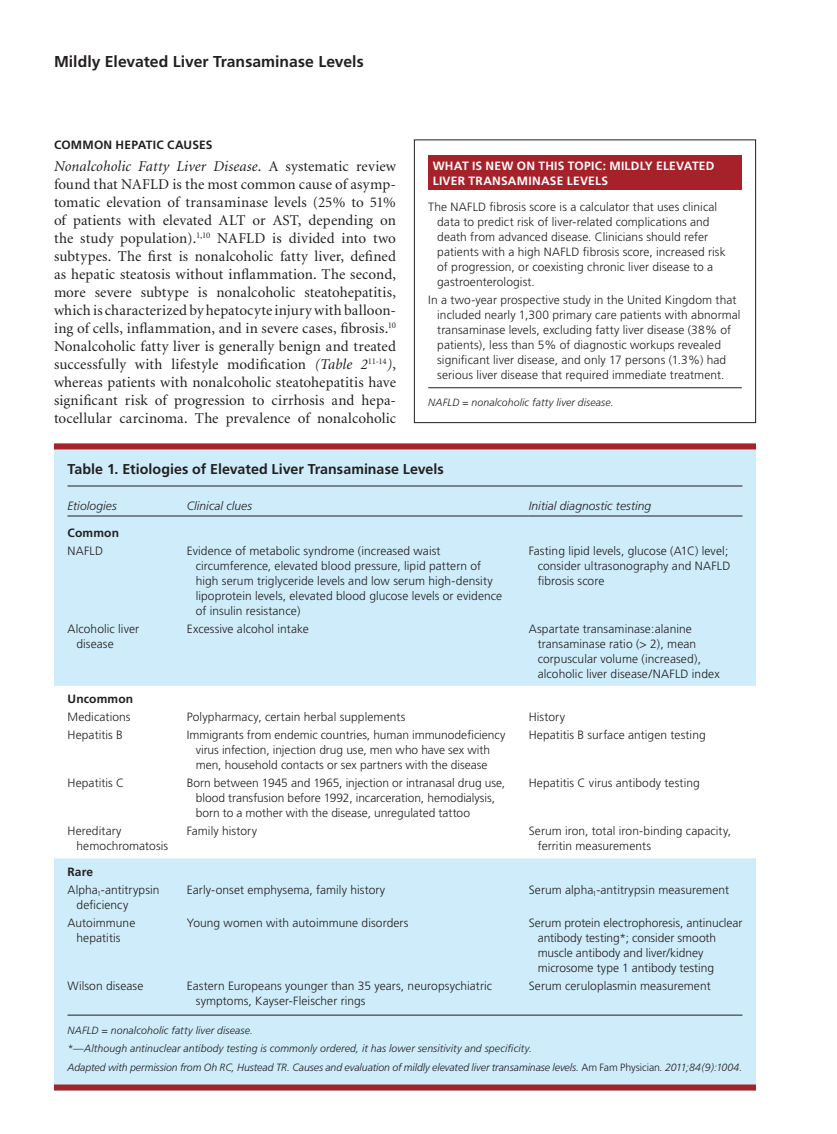
<style>
.page{position:relative;width:837px;height:1134px;background:#fff}
.page>*{position:absolute;margin:0;border:0;box-sizing:border-box;transform-origin:0 0}
.t1{font:700 15.75px "Frutiger";color:#231f20}
.body_noindent{font:15px/18px "Minion";letter-spacing:.005em;color:#231f20;text-align:justify}
.table_title{font:700 14.25px "Frutiger";color:#231f20}
.table_data{font:300 12px/15px "Frutiger";letter-spacing:.005em;color:#231f20}
.table_title_SORT{font:700 12px/15px "Frutiger";letter-spacing:.02em;color:#fff}
.table_head1{font:italic 300 12px "Frutiger";letter-spacing:.005em;color:#231f20}
.head2{font:700 12px "Frutiger";letter-spacing:.015em;color:#231f20}
.table_data-2{font:700 12px "Frutiger";letter-spacing:.015em;color:#231f20}
.table_fig_note{font:italic 300 10.5px "Frutiger";letter-spacing:.01em;color:#231f20}
.table_note_rule{font:italic 300 10.5px "Frutiger";letter-spacing:-.005em;color:#231f20}
.s1{font-style:italic}
.s2{font-style:normal}
</style>
<div class="page">
<div style="left:54px;top:443px;width:702px;height:647px;background:#ceecf9"></div>
<div style="left:54px;top:686px;width:702px;height:172px;background:#fff"></div>
<div style="left:54px;top:443px;width:702px;height:6px;background:#a62129"></div>
<hr style="left:68px;top:486px;width:674px;height:1px;background:#231f20">
<hr style="left:68px;top:516px;width:119px;height:1px;background:#231f20">
<hr style="left:187px;top:516px;width:342px;height:1px;background:#231f20">
<hr style="left:529px;top:516px;width:213px;height:1px;background:#231f20">
<hr style="left:68px;top:1015px;width:674px;height:1px;background:#231f20">
<div style="left:54px;top:1084px;width:702px;height:6px;background:#a62129"></div>
<div style="left:428px;top:155px;width:314px;height:35px;background:#a62129"></div>
<hr style="left:428px;top:387px;width:314px;height:1px;background:#231f20">
<div style="left:414px;top:140px;width:342px;height:283px;border:1px solid #231f20"></div>
<h1 class="t1" style="left:54px;top:53px;width:311px">Mildly Elevated Liver Transaminase Levels</h1>
<p class="head2" style="left:54px;top:137px;width:160px">COMMON HEPATIC CAUSES</p>
<p class="body_noindent" style="left:54px;top:158px;width:344px"><span class="s1">Nonalcoholic Fatty Liver Disease</span>. A systematic review found that NAFLD is the most common cause of asymp&shy;tomatic elevation of transaminase levels (25% to 51% of patients with elevated ALT or AST, depending on the study population).<sup>1,10</sup> NAFLD is divided into two subtypes. The first is nonalcoholic fatty liver, defined as hepatic steatosis without inflammation. The second, more severe subtype is nonalcoholic steatohepatitis, which is characterized by hepatocyte injury with balloon&shy;ing of cells, inflammation, and in severe cases, fibrosis.<sup>10<br></sup>Nonalcoholic fatty liver is generally benign and treated successfully with lifestyle modification <span class="s1">(Table 2</span><sup>11-14</sup><span class="s1">)</span>, whereas patients with nonalcoholic steatohepatitis have significant risk of progression to cirrhosis and hepa&shy;tocellular carcinoma. The prevalence of nonalcoholic</p>
<p class="table_title" style="left:68px;top:460px;width:378px">Table 1. Etiologies of Elevated Liver Transaminase Levels</p>
<p class="table_head1" style="left:68px;top:499px;width:51px">Etiologies</p>
<p class="table_head1" style="left:187px;top:499px;width:67px">Clinical clues</p>
<p class="table_head1" style="left:529px;top:499px;width:124px">Initial diagnostic testing</p>
<p class="table_data-2" style="left:68px;top:525px;width:53px">Common</p>
<p class="table_data" style="left:68px;top:543px;width:37px">NAFLD</p>
<p class="table_data" style="left:196px;top:543px;width:308px;text-indent:-9px">Evidence of metabolic syndrome (increased waist circumference, elevated blood pressure, lipid pattern of high serum triglyceride levels and low serum high-density lipoprotein levels, elevated blood glucose levels or evidence of insulin resistance)</p>
<p class="table_data" style="left:538px;top:543px;width:194px;text-indent:-9px">Fasting lipid levels, glucose (A1C) level; consider ultrasonography and NAFLD fibrosis score</p>
<p class="table_data" style="left:76px;top:621px;width:64px;text-indent:-9px">Alcoholic liver disease</p>
<p class="table_data" style="left:187px;top:621px;width:124px">Excessive alcohol intake</p>
<p class="table_data" style="left:538px;top:621px;width:183px;text-indent:-9px">Aspartate transaminase:alanine transaminase ratio (&gt; 2), mean corpuscular volume (increased), alcoholic liver disease/NAFLD index</p>
<p class="table_data-2" style="left:68px;top:692px;width:67px">Uncommon</p>
<p class="table_data" style="left:68px;top:710px;width:65px">Medications</p>
<p class="table_data" style="left:187px;top:710px;width:220px">Polypharmacy, certain herbal supplements</p>
<p class="table_data" style="left:529px;top:710px;width:38px">History</p>
<p class="table_data" style="left:68px;top:728px;width:57px">Hepatitis B</p>
<p class="table_data" style="left:196px;top:728px;width:311px;text-indent:-9px">Immigrants from endemic countries, human immunodeficiency virus infection, injection drug use, men who have sex with men, household contacts or sex partners with the disease</p>
<p class="table_data" style="left:529px;top:728px;width:179px">Hepatitis B surface antigen testing</p>
<p class="table_data" style="left:68px;top:776px;width:58px">Hepatitis C</p>
<p class="table_data" style="left:196px;top:776px;width:311px;text-indent:-9px">Born between 1945 and 1965, injection or intranasal drug use, blood transfusion before 1992, incarceration, hemodialysis, born to a mother with the disease, unregulated tattoo</p>
<p class="table_data" style="left:529px;top:776px;width:173px">Hepatitis C virus antibody testing</p>
<p class="table_data" style="left:76px;top:824px;width:93px;text-indent:-9px">Hereditary hemochromatosis</p>
<p class="table_data" style="left:187px;top:824px;width:72px">Family history</p>
<p class="table_data" style="left:538px;top:824px;width:195px;text-indent:-9px">Serum iron, total iron-binding capacity, ferritin measurements</p>
<p class="table_data-2" style="left:68px;top:864px;width:27px">Rare</p>
<p class="table_data" style="left:76px;top:882px;width:85px;text-indent:-9px">Alpha<sub>1</sub>-antitrypsin deficiency</p>
<p class="table_data" style="left:187px;top:882px;width:200px">Early-onset emphysema, family history</p>
<p class="table_data" style="left:529px;top:882px;width:202px">Serum alpha<sub>1</sub>-antitrypsin measurement</p>
<p class="table_data" style="left:68px;top:915px;width:69px;text-align:center">Autoimmune hepatitis</p>
<p class="table_data" style="left:187px;top:915px;width:223px">Young women with autoimmune disorders</p>
<p class="table_data" style="left:538px;top:915px;width:206px;text-indent:-9px">Serum protein electrophoresis, antinuclear antibody testing*; consider smooth muscle antibody and liver/kidney microsome type 1 antibody testing</p>
<p class="table_data" style="left:68px;top:978px;width:77px">Wilson disease</p>
<p class="table_data" style="left:196px;top:978px;width:298px;text-indent:-9px">Eastern Europeans younger than 35 years, neuropsychiatric symptoms, Kayser-Fleischer rings</p>
<p class="table_data" style="left:529px;top:978px;width:183px">Serum ceruloplasmin measurement</p>
<p class="table_fig_note" style="left:68px;top:1024px;width:187px">NAFLD = nonalcoholic fatty liver disease.</p>
<p class="table_fig_note" style="left:68px;top:1043px;width:466px">*—Although antinuclear antibody testing is commonly ordered, it has lower sensitivity and specificity.</p>
<p class="table_note_rule" style="left:68px;top:1061px;width:677px">Adapted with permission from Oh RC, Hustead TR. Causes and evaluation of mildly elevated liver transaminase levels. <span class="s2">Am Fam Physician</span>. 2011;84(9):1004.</p>
<p class="table_title_SORT" style="left:433px;top:159px;width:283px">WHAT IS NEW ON THIS TOPIC: MILDLY ELEVATED<br>LIVER TRANSAMINASE LEVELS</p>
<p class="table_data" style="left:437px;top:199px;width:290px;text-indent:-9px">The NAFLD fibrosis score is a calculator that uses clinical data to predict risk of liver-related complications and death from advanced disease. Clinicians should refer patients with a high NAFLD fibrosis score, increased risk of progression, or coexisting chronic liver disease to a gastroenterologist.</p>
<p class="table_data" style="left:437px;top:292px;width:305px;text-indent:-9px">In a two-year prospective study in the United Kingdom that included nearly 1,300 primary care patients with abnormal transaminase levels, excluding fatty liver disease (38% of patients), less than 5% of diagnostic workups revealed significant liver disease, and only 17 persons (1.3%) had serious liver disease that required immediate treatment.</p>
<p class="table_fig_note" style="left:428px;top:396px;width:187px">NAFLD = nonalcoholic fatty liver disease.</p>
</div>
